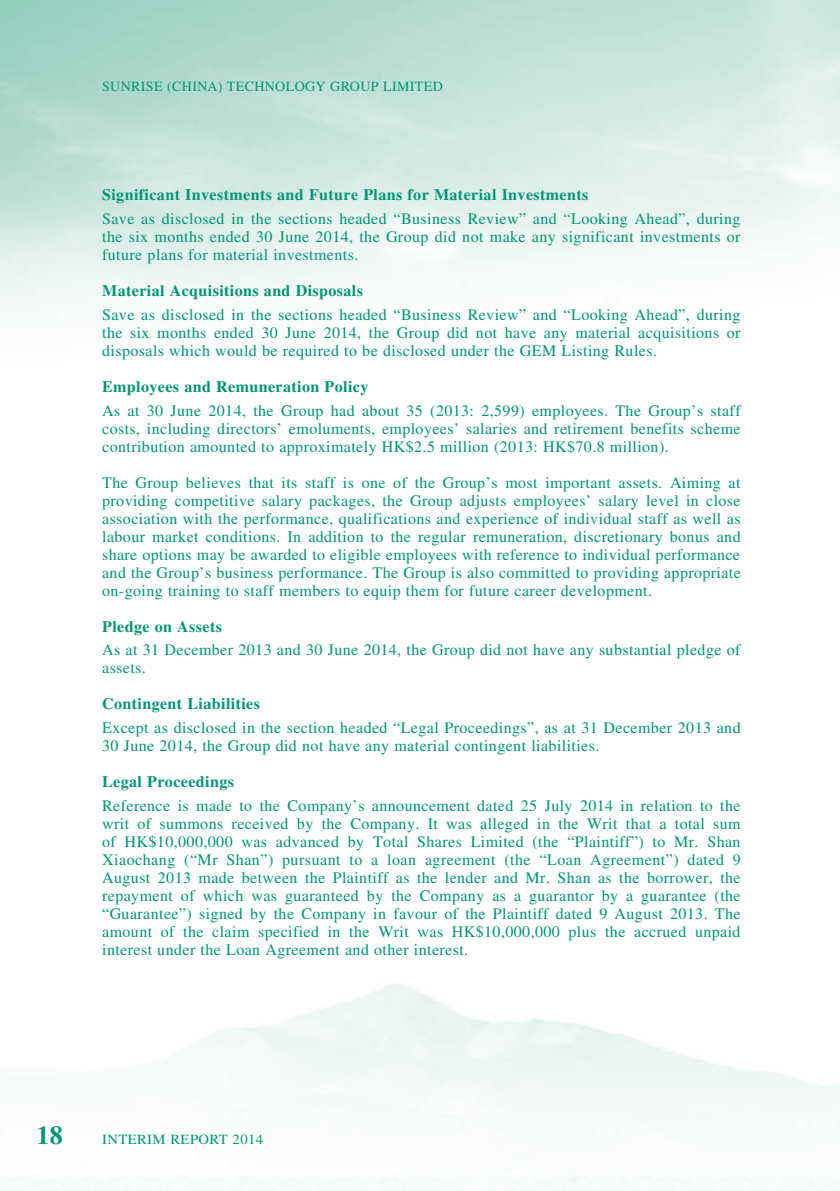
<style>
.page{position:relative;width:840px;height:1191px;background:#fff}
.page>*{position:absolute;margin:0;border:0;box-sizing:border-box;transform-origin:0 0}
.t1{font:700 26px "Times LT Std";color:#009574}
.t2{font:16px/18px "Times LT Std";letter-spacing:.025em;color:#009574;text-align:justify}
.t3{font:700 16px "Times LT Std";letter-spacing:.025em;color:#009574}
.t4{font:14px "Times LT Std";letter-spacing:.025em;color:#009574}
.t5{font:14px "Times LT Std";letter-spacing:.025em;color:#009574;scale:1.05 1}
</style>
<div class="page">
<p class="t4" style="left:102px;top:78px;width:342px">SUNRISE (CHINA) TECHNOLOGY GROUP LIMITED</p>
<p class="t3" style="left:102px;top:185px;width:487px">Significant Investments and Future Plans for Material Investments</p>
<p class="t2" style="left:102px;top:210px;width:639px">Save as disclosed in the sections headed “Business Review” and “Looking Ahead”, during the six months ended 30 June 2014, the Group did not make any significant investments or future plans for material investments.</p>
<p class="t3" style="left:102px;top:281px;width:262px">Material Acquisitions and Disposals</p>
<p class="t2" style="left:102px;top:305px;width:639px">Save as disclosed in the sections headed “Business Review” and “Looking Ahead”, during the six months ended 30 June 2014, the Group did not have any material acquisitions or disposals which would be required to be disclosed under the GEM Listing Rules.</p>
<p class="t3" style="left:102px;top:377px;width:267px">Employees and Remuneration Policy</p>
<p class="t2" style="left:102px;top:401px;width:639px">As at 30 June 2014, the Group had about 35 (2013: 2,599) employees. The Group’s staff costs, including directors’ emoluments, employees’ salaries and retirement benefits scheme contribution amounted to approximately HK$2.5 million (2013: HK$70.8 million).</p>
<p class="t2" style="left:102px;top:473px;width:639px">The Group believes that its staff is one of the Group’s most important assets. Aiming at providing competitive salary packages, the Group adjusts employees’ salary level in close association with the performance, qualifications and experience of individual staff as well as labour market conditions. In addition to the regular remuneration, discretionary bonus and share options may be awarded to eligible employees with reference to individual performance and the Group’s business performance. The Group is also committed to providing appropriate on-going training to staff members to equip them for future career development.</p>
<p class="t3" style="left:102px;top:616px;width:121px">Pledge on Assets</p>
<p class="t2" style="left:102px;top:641px;width:639px">As at 31 December 2013 and 30 June 2014, the Group did not have any substantial pledge of assets.</p>
<p class="t3" style="left:102px;top:694px;width:159px">Contingent Liabilities</p>
<p class="t2" style="left:102px;top:718px;width:639px">Except as disclosed in the section headed “Legal Proceedings”, as at 31 December 2013 and<br>30 June 2014, the Group did not have any material contingent liabilities.</p>
<p class="t3" style="left:102px;top:772px;width:133px">Legal Proceedings</p>
<p class="t2" style="left:102px;top:796px;width:640px">Reference is made to the Company’s announcement dated 25 July 2014 in relation to the writ of summons received by the Company. It was alleged in the Writ that a total sum of HK$10,000,000 was advanced by Total Shares Limited (the “Plaintiff”) to Mr. Shan Xiaochang (“Mr Shan”) pursuant to a loan agreement (the “Loan Agreement”) dated 9<br>August 2013 made between the Plaintiff as the lender and Mr. Shan as the borrower, the repayment of which was guaranteed by the Company as a guarantor by a guarantee (the “Guarantee”) signed by the Company in favour of the Plaintiff dated 9 August 2013. The amount of the claim specified in the Writ was HK$10,000,000 plus the accrued unpaid interest under the Loan Agreement and other interest.</p>
<h1 class="t1" style="left:37px;top:1119px;width:27px">18</h1>
<p class="t5" style="left:102px;top:1131px;width:155px">INTERIM REPORT 2014</p>
</div>
